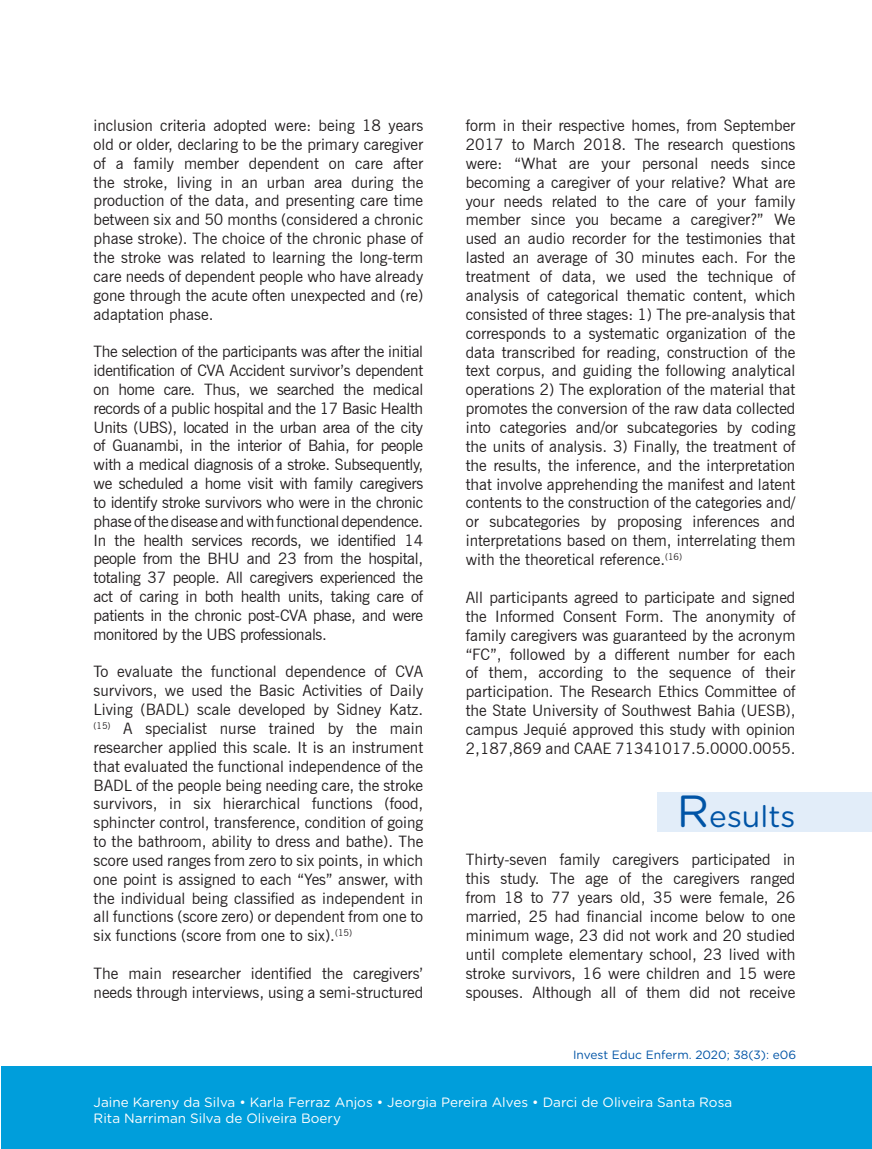
<style>
.page{position:relative;width:872px;height:1149px;background:#fff}
.page>*{position:absolute;margin:0;border:0;box-sizing:border-box;transform-origin:0 0}
.t1{font:30px "Gotham Rounded";color:#0054a6}
.t2{font:15.75px/18.9px "News Gothic BT";color:#231f20;text-align:justify}
.t3{font:13.5px/16.2px "Gotham Rounded";color:#fff}
.t4{font:12px "Gotham Rounded";color:#0054a6}
.s1{font-size:45px}
</style>
<div class="page">
<div style="left:1px;top:1065px;width:871px;height:83px;background:#009edb"></div>
<div style="left:657px;top:792px;width:215px;height:39px;background:#e2edf9"></div>
<p class="t2" style="left:94px;top:116px;width:331px">inclusion criteria adopted were: being 18 years old or older, declaring to be the primary caregiver of a family member dependent on care after the stroke, living in an urban area during the production of the data, and presenting care time between six and 50 months (considered a chronic phase stroke). The choice of the chronic phase of the stroke was related to learning the long-term care needs of dependent people who have already gone through the acute often unexpected and (re) adaptation phase.</p>
<p class="t2" style="left:94px;top:342px;width:331px">The selection of the participants was after the initial identification of CVA Accident survivor’s dependent on home care. Thus, we searched the medical records of a public hospital and the 17 Basic Health Units (UBS), located in the urban area of the city of Guanambi, in the interior of Bahia, for people with a medical diagnosis of a stroke. Subsequently, we scheduled a home visit with family caregivers to identify stroke survivors who were in the chronic phase of the disease and with functional dependence.<br>In the health services records, we identified 14 people from the BHU and 23 from the hospital, totaling 37 people. All caregivers experienced the act of caring in both health units, taking care of patients in the chronic post-CVA phase, and were monitored by the UBS professionals.</p>
<p class="t2" style="left:94px;top:662px;width:331px">To evaluate the functional dependence of CVA survivors, we used the Basic Activities of Daily Living (BADL) scale developed by Sidney Katz. <sup>(15)</sup> A specialist nurse trained by the main researcher applied this scale. It is an instrument that evaluated the functional independence of the BADL of the people being needing care, the stroke survivors, in six hierarchical functions (food, sphincter control, transference, condition of going to the bathroom, ability to dress and bathe). The score used ranges from zero to six points, in which one point is assigned to each “Yes” answer, with the individual being classified as independent in all functions (score zero) or dependent from one to six functions (score from one to six).<sup>(15)</sup></p>
<p class="t2" style="left:94px;top:963px;width:331px">The main researcher identified the caregivers’ needs through interviews, using a semi-structured</p>
<p class="t2" style="left:466px;top:116px;width:331px">form in their respective homes, from September 2017 to March 2018. The research questions were: “What are your personal needs since becoming a caregiver of your relative? What are your needs related to the care of your family member since you became a caregiver?” We used an audio recorder for the testimonies that lasted an average of 30 minutes each. For the treatment of data, we used the technique of analysis of categorical thematic content, which consisted of three stages: 1) The pre-analysis that corresponds to a systematic organization of the data transcribed for reading, construction of the text corpus, and guiding the following analytical operations 2) The exploration of the material that promotes the conversion of the raw data collected into categories and/or subcategories by coding the units of analysis. 3) Finally, the treatment of the results, the inference, and the interpretation that involve apprehending the manifest and latent contents to the construction of the categories and/ or subcategories by proposing inferences and interpretations based on them, interrelating them with the theoretical reference.<sup>(16)</sup></p>
<p class="t2" style="left:466px;top:587px;width:331px">All participants agreed to participate and signed the Informed Consent Form. The anonymity of family caregivers was guaranteed by the acronym “FC”, followed by a different number for each of them, according to the sequence of their participation. The Research Ethics Committee of the State University of Southwest Bahia (UESB), campus Jequié approved this study with opinion 2,187,869 and CAAE 71341017.5.0000.0055.</p>
<h1 class="t1" style="left:676px;top:795px;width:120px"><span class="s1">R</span>esults</h1>
<p class="t2" style="left:466px;top:849px;width:331px">Thirty-seven family caregivers participated in this study. The age of the caregivers ranged from 18 to 77 years old, 35 were female, 26 married, 25 had financial income below to one minimum wage, 23 did not work and 20 studied until complete elementary school, 23 lived with stroke survivors, 16 were children and 15 were spouses. Although all of them did not receive</p>
<p class="t4" style="left:573px;top:1045px;width:225px">Invest Educ Enferm. 2020; 38(3): e06</p>
<p class="t3" style="left:94px;top:1093px;width:640px">Jaine Kareny da Silva • Karla Ferraz Anjos • Jeorgia Pereira Alves • Darci de Oliveira Santa Rosa<br>Rita Narriman Silva de Oliveira Boery</p>
</div>
